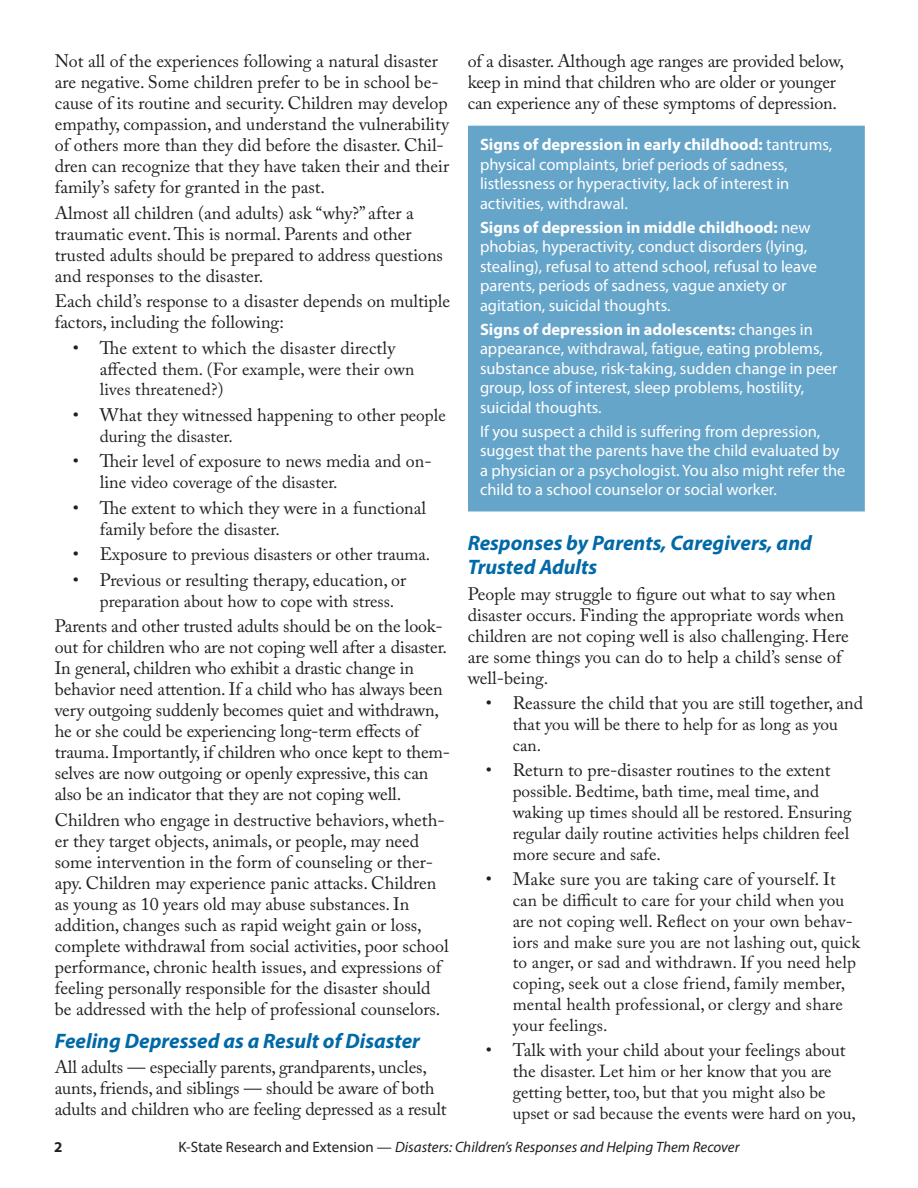
<style>
.page{position:relative;width:918px;height:1188px;background:#fff}
.page>*{position:absolute;margin:0;border:0;box-sizing:border-box;transform-origin:0 0}
.heading{font:italic 700 21px/24px "Myriad Pro";color:#0069a7}
.body_text{font:18px/21px "Adobe Caslon Pro";color:#231f20}
.t1{font:17.4px/20.9px "Adobe Caslon Pro";color:#231f20}
.t2{font:16.5px/19.5px "Myriad Pro";color:#fff}
.t3{font:italic 15px "Myriad Pro";color:#231f20}
.t4{font:700 15px "Myriad Pro";color:#231f20}
.s1{font-size:18px}
.s2{font-size:17.4px}
.s3{font-weight:700}
.s4{font-style:normal}
</style>
<div class="page">
<div style="left:470px;top:127px;width:393px;height:383px;background:#66a5ca"></div>
<p class="body_text" style="left:55px;top:50px;width:396px">Not all of the experiences following a natural disaster are negative. Some children prefer to be in school be&shy;cause of its routine and security. Children may develop empathy, compassion, and understand the vulnerability of others more than they did before the disaster. Chil&shy;dren can recognize that they have taken their and their family’s safety for granted in the past.</p>
<p class="body_text" style="left:55px;top:202px;width:390px">Almost all children (and adults) ask “why?” after a traumatic event. This is normal. Parents and other trusted adults should be prepared to address questions and responses to the disaster.</p>
<p class="body_text" style="left:55px;top:290px;width:397px">Each child’s response to a disaster depends on multiple factors, including the following:</p>
<p class="body_text" style="left:73px;top:337px;width:324px">• The extent to which the disaster directly</p>
<p class="t1" style="left:100px;top:358px;width:316px"><span class="s1">affected</span> them. (For example, were their own lives threatened?)</p>
<p class="body_text" style="left:73px;top:404px;width:374px">• What they witnessed happening to other <span class="s2">people</span></p>
<p class="t1" style="left:100px;top:425px;width:134px">during the disaster.</p>
<p class="body_text" style="left:73px;top:451px;width:360px">• Their level of exposure to news media and on-</p>
<p class="t1" style="left:100px;top:472px;width:239px"><span class="s1">line</span> video coverage of the disaster.</p>
<p class="body_text" style="left:73px;top:497px;width:355px">• The extent to which they were in a functional</p>
<p class="t1" style="left:100px;top:518px;width:181px"><span class="s1">family</span> before the disaster.</p>
<p class="t1" style="left:73px;top:544px;width:359px"><span class="s1">• Exposure to</span> previous disasters or other trauma.</p>
<p class="body_text" style="left:73px;top:569px;width:335px">• Previous or resulting therapy, education, or</p>
<p class="t1" style="left:100px;top:590px;width:296px">preparation about how to cope with stress.</p>
<p class="body_text" style="left:55px;top:615px;width:397px">Parents and other trusted adults should be on the look&shy;out for children who are not coping well after a disaster.<br>In general, children who exhibit a drastic change in behavior need attention. If a child who has always been very outgoing suddenly becomes quiet and withdrawn, he or she could be experiencing long-term effects of trauma. Importantly, if children who once kept to them&shy;selves are now outgoing or openly expressive, this can also be an indicator that they are not coping well.</p>
<p class="body_text" style="left:55px;top:809px;width:395px">Children who engage in destructive behaviors, wheth&shy;er they target objects, animals, or people, may need some intervention in the form of counseling or ther&shy;apy. Children may experience panic attacks. Children as young as 10 years old may abuse substances. In addition, changes such as rapid weight gain or loss, complete withdrawal from social activities, poor school performance, chronic health issues, and expressions of feeling personally responsible for the disaster should be addressed with the help of professional counselors.</p>
<p class="heading" style="left:55px;top:1028px;width:367px">Feeling Depressed as a Result of Disaster</p>
<p class="body_text" style="left:55px;top:1056px;width:393px">All adults — especially parents, grandparents, uncles, aunts, friends, and siblings — should be aware of both adults and children who are feeling depressed as a result</p>
<p class="body_text" style="left:468px;top:50px;width:378px">of a disaster. Although age ranges are provided below, keep in mind that children who are older or younger can experience any of these symptoms of depression.</p>
<p class="t2" style="left:480px;top:135px;width:354px"><span class="s3">Signs of depression in early childhood:</span> tantrums, physical complaints, brief periods of sadness, listlessness or hyperactivity, lack of interest in activities, withdrawal.</p>
<p class="t2" style="left:480px;top:217px;width:339px"><span class="s3">Signs of depression in middle childhood:</span> new phobias, hyperactivity, conduct disorders (lying, stealing), refusal to attend school, refusal to leave parents, periods of sadness, vague anxiety or agitation, suicidal thoughts.</p>
<p class="t2" style="left:480px;top:319px;width:359px"><span class="s3">Signs of depression in adolescents:</span> changes in appearance, withdrawal, fatigue, eating problems, substance abuse, risk-taking, sudden change in peer group, loss of interest, sleep problems, hostility, suicidal thoughts.</p>
<p class="t2" style="left:480px;top:421px;width:367px">If you suspect a child is suffering from depression, suggest that the parents have the child evaluated by a physician or a psychologist. You also might refer the child to a school counselor or social worker.</p>
<p class="heading" style="left:468px;top:530px;width:346px">Responses by Parents, Caregivers, and<br>Trusted Adults</p>
<p class="body_text" style="left:468px;top:583px;width:383px">People may struggle to figure out what to say when disaster occurs. Finding the appropriate words when children are not coping well is also challenging. Here are some things you can do to help a child’s sense of well-being.</p>
<p class="body_text" style="left:486px;top:692px;width:379px">• Reassure the child that you are still together, and</p>
<p class="t1" style="left:513px;top:714px;width:327px">that you will be there to help for as long as you can.</p>
<p class="body_text" style="left:486px;top:760px;width:346px">• Return to pre-disaster routines to the extent</p>
<p class="t1" style="left:513px;top:781px;width:340px">possible. Bedtime, bath time, meal time, and waking up times should all be restored. Ensuring regular daily routine activities helps children feel more secure and safe.</p>
<p class="body_text" style="left:486px;top:868px;width:351px">• Make sure you are taking care of yourself. I<span class="s2">t</span></p>
<p class="t1" style="left:513px;top:890px;width:349px">can be difficult to care for your child when you are not coping well. Reflect on your own behav&shy;iors and make sure you are not lashing out, quick to anger, or sad and withdrawn. If you need help coping, seek out a close friend, family member, mental health professional, or clergy and share your feelings.</p>
<p class="body_text" style="left:486px;top:1040px;width:361px">• Talk with your child about your feelings about</p>
<p class="t1" style="left:513px;top:1061px;width:345px"><span class="s1">the</span> disaster. Let him or her know that you are getting better, too, but that you might also be upset or sad because the events were hard on you,</p>
<p class="t4" style="left:54px;top:1137px;width:10px">2</p>
<p class="t3" style="left:178px;top:1138px;width:563px"><span class="s4">K-State Research and Extension —</span> Disasters: Children’s Responses and Helping Them Recover</p>
</div>
